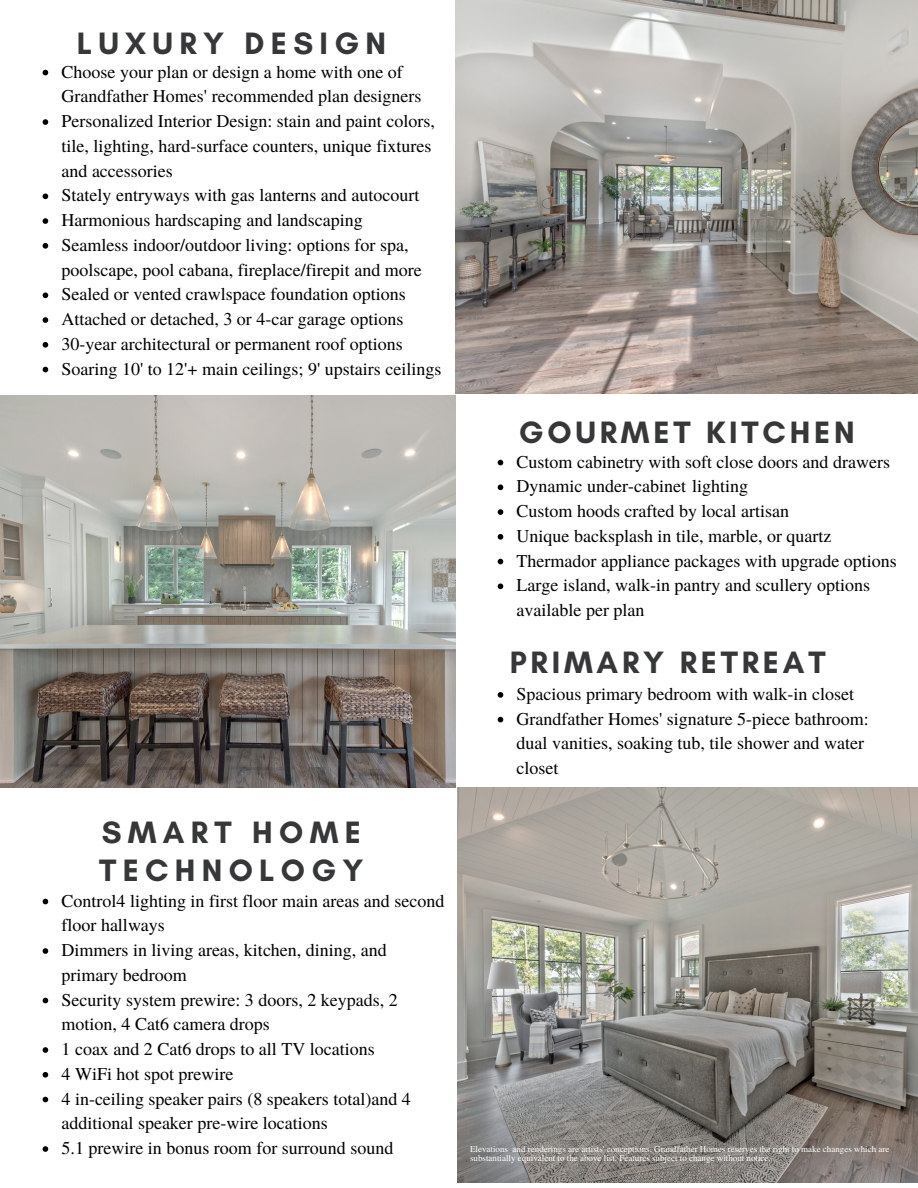
<style>
.page{position:relative;width:918px;height:1188px;background:#fff}
.page>*{position:absolute;margin:0;border:0;box-sizing:border-box;transform-origin:0 0}
.t1{font:700 31.5px/38.2px "Glacial Indifference";letter-spacing:.2em;color:#363739}
.t2{font:700 31.5px "Glacial Indifference";letter-spacing:.12em;color:#363739}
.t3{font:18px/24.8px "Te X Gyre Termes";color:#000}
.t4{font:9px/9px "Te X Gyre Termes";color:#fff}
</style>
<div class="page">
<img style="left:457px;top:788px;width:461px;height:395px">
<img style="left:0;top:395px;width:456px;height:393px">
<img style="left:456px;top:0;width:462px;height:393px">
<svg style="left:498px;top:460px;width:5px;height:5px"></svg>
<svg style="left:498px;top:485px;width:5px;height:5px"></svg>
<svg style="left:498px;top:509px;width:5px;height:6px"></svg>
<svg style="left:498px;top:534px;width:5px;height:6px"></svg>
<svg style="left:498px;top:559px;width:5px;height:5px"></svg>
<svg style="left:498px;top:584px;width:5px;height:5px"></svg>
<svg style="left:43px;top:899px;width:5px;height:5px"></svg>
<svg style="left:43px;top:948px;width:5px;height:6px"></svg>
<svg style="left:43px;top:998px;width:5px;height:5px"></svg>
<svg style="left:43px;top:1047px;width:5px;height:6px"></svg>
<svg style="left:43px;top:1072px;width:5px;height:6px"></svg>
<svg style="left:43px;top:1097px;width:5px;height:5px"></svg>
<svg style="left:43px;top:1146px;width:5px;height:6px"></svg>
<svg style="left:43px;top:70px;width:5px;height:5px"></svg>
<svg style="left:43px;top:119px;width:5px;height:6px"></svg>
<svg style="left:43px;top:194px;width:5px;height:5px"></svg>
<svg style="left:43px;top:218px;width:5px;height:6px"></svg>
<svg style="left:43px;top:243px;width:5px;height:6px"></svg>
<svg style="left:43px;top:292px;width:5px;height:6px"></svg>
<svg style="left:43px;top:317px;width:5px;height:6px"></svg>
<svg style="left:43px;top:342px;width:5px;height:6px"></svg>
<svg style="left:43px;top:367px;width:5px;height:5px"></svg>
<svg style="left:498px;top:692px;width:5px;height:6px"></svg>
<svg style="left:498px;top:717px;width:5px;height:5px"></svg>
<p class="t1" style="left:77px;top:24px;width:311px">LUXURY DESIGN</p>
<p class="t3" style="left:62px;top:58px;width:362px">Choose your plan or design a home with one of<br>Grandfather Homes' recommended plan designers</p>
<h1 class="t3" style="left:62px;top:108px;width:375px">Personalized Interior Design: stain and paint colors, tile, lighting, hard-surface counters, unique fixtures and accessories</h1>
<p class="t3" style="left:62px;top:182px;width:359px">Stately entryways with gas lanterns and autocourt</p>
<p class="t3" style="left:62px;top:207px;width:303px">Harmonious hardscaping and landscaping</p>
<p class="t3" style="left:62px;top:232px;width:362px">Seamless indoor/outdoor living: options for spa, poolscape, pool cabana, fireplace/firepit and more</p>
<h1 class="t3" style="left:62px;top:281px;width:346px">Sealed or vented crawlspace foundation options</h1>
<p class="t3" style="left:62px;top:306px;width:343px">Attached or detached, 3 or 4-car garage options</p>
<p class="t3" style="left:62px;top:331px;width:343px">30-year architectural or permanent roof options</p>
<p class="t3" style="left:62px;top:355px;width:381px">Soaring 10' to 12'+ main ceilings; 9' upstairs ceilings</p>
<p class="t1" style="left:99px;top:813px;width:266px">SMART HOME<br>TECHNOLOGY</p>
<p class="t3" style="left:62px;top:887px;width:384px">Control4 lighting in first floor main areas and second floor hallways</p>
<h1 class="t3" style="left:62px;top:937px;width:327px">Dimmers in living areas, kitchen, dining, and primary bedroom</h1>
<p class="t3" style="left:62px;top:986px;width:338px">Security system prewire: 3 doors, 2 keypads, 2 motion, 4 Cat6 camera drops</p>
<p class="t3" style="left:62px;top:1036px;width:315px">1 coax and 2 Cat6 drops to all TV locations</p>
<p class="t3" style="left:62px;top:1061px;width:173px">4 WiFi hot spot prewire</p>
<p class="t3" style="left:62px;top:1085px;width:351px">4 in-ceiling speaker pairs (8 speakers total)and 4 additional speaker pre-wire locations</p>
<p class="t3" style="left:62px;top:1135px;width:333px">5.1 prewire in bonus room for surround sound</p>
<h1 class="t2" style="left:519px;top:413px;width:337px">GOURMET KITCHEN</h1>
<p class="t3" style="left:517px;top:448px;width:375px">Custom cabinetry with soft close doors and drawers</p>
<p class="t3" style="left:517px;top:473px;width:233px">Dynamic under-cabinet lighting</p>
<p class="t3" style="left:517px;top:498px;width:274px">Custom hoods crafted by local artisan</p>
<p class="t3" style="left:517px;top:523px;width:316px">Unique backsplash in tile, marble, or quartz</p>
<p class="t3" style="left:517px;top:547px;width:382px">Thermador appliance packages with upgrade options</p>
<p class="t3" style="left:517px;top:572px;width:355px">Large island, walk-in pantry and scullery options available per plan</p>
<p class="t2" style="left:510px;top:643px;width:317px">PRIMARY RETREAT</p>
<p class="t3" style="left:517px;top:681px;width:339px">Spacious primary bedroom with walk-in closet</p>
<p class="t3" style="left:517px;top:705px;width:354px">Grandfather Homes' signature 5-piece bathroom: dual vanities, soaking tub, tile shower and water closet</p>
<p class="t4" style="left:470px;top:1144px;width:421px">Elevations and renderings are artists' conceptions. Grandfather Homes reserves the right to make changes which are substantially equivalent to the above list. Features subject to change without notice.</p>
</div>
